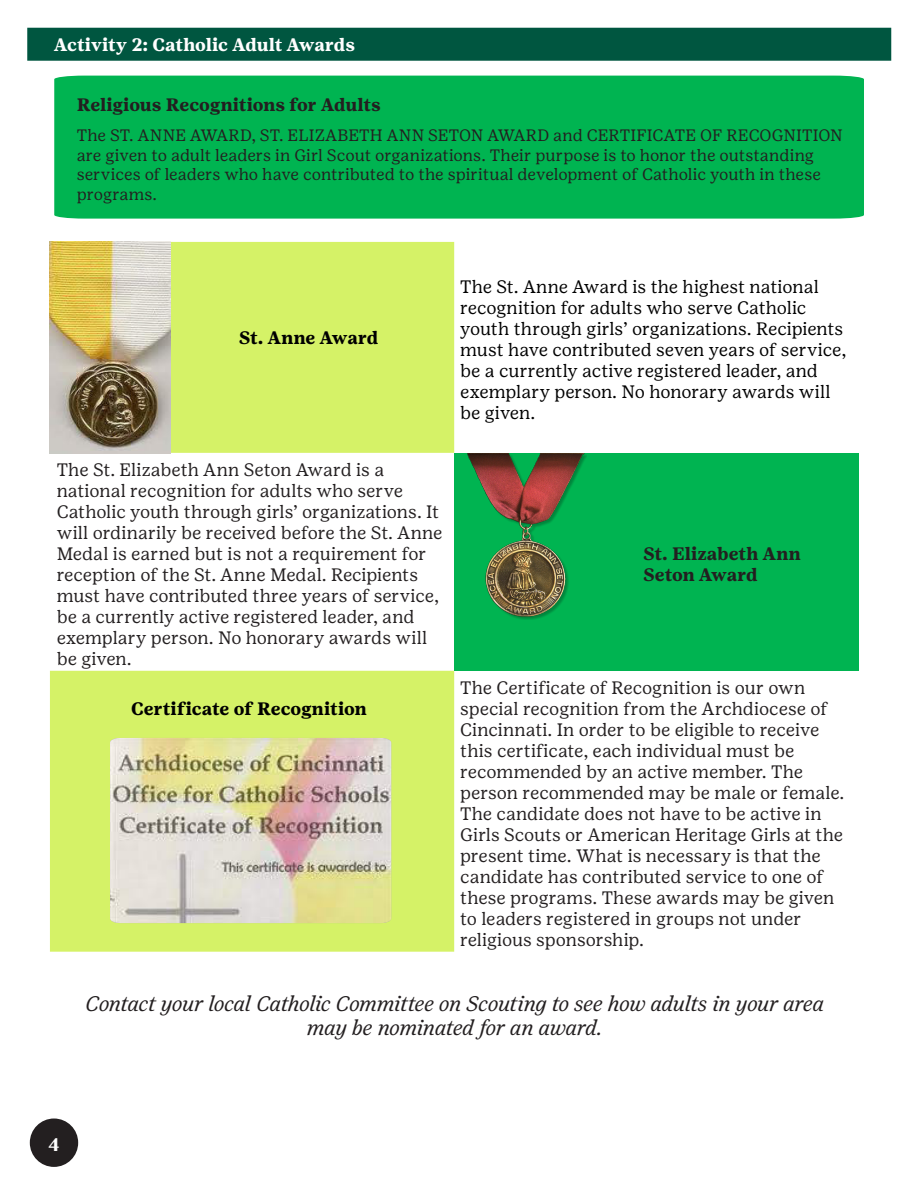
<style>
.page{position:relative;width:918px;height:1188px;background:#fff}
.page>*{position:absolute;margin:0;border:0;box-sizing:border-box;transform-origin:0 0}
.Call_Out_Numbers{font:italic 21px/24px "Girl Scout Text";letter-spacing:-.02em;color:#231f20;text-align:center}
.Call_Out_Numbers-2{font:18px/21px "Girl Scout Text";letter-spacing:-.005em;color:#231f20}
.t1{font:18px/21px "Girl Scout Text";letter-spacing:-.005em;color:#000}
.Call_Out_Numbers-3{font:700 18px/21px "Girl Scout Text";letter-spacing:-.005em;color:#231f20}
.Table_Text{font:700 18px "Girl Scout Text";letter-spacing:-.005em;color:#000}
.Subheader{font:700 18px "Girl Scout Text";letter-spacing:-.005em;color:#fff}
.Main_Header{font:700 18px "Girl Scout Text";color:#fff}
.t2{font:16.5px/19.5px "Girl Scout Text";color:#231f20}
</style>
<div class="page">
<svg style="left:50px;top:242px;width:404px;height:710px;fill:#d5f267"></svg>
<div style="left:454px;top:453px;width:404px;height:218px;background:#00b451"></div>
<div style="left:30px;top:1119px;width:48px;height:48px;background:#231f20;border-radius:50%"></div>
<div style="left:27px;top:28px;width:864px;height:33px;background:#005640"></div>
<div style="left:54px;top:76px;width:810px;height:143px;background:#00b451"></div>
<img style="left:49px;top:242px;width:122px;height:212px">
<img style="left:467px;top:454px;width:119px;height:165px">
<img style="left:110px;top:738px;width:281px;height:185px">
<p class="Subheader" style="left:54px;top:34px;width:302px">Activity 2: Catholic Adult Awards</p>
<p class="Call_Out_Numbers-3" style="left:77px;top:94px;width:306px">Religious Recognitions for Adults</p>
<p class="t2" style="left:77px;top:126px;width:768px">The ST. ANNE AWARD, ST. ELIZABETH ANN SETON AWARD and CERTIFICATE OF RECOGNITION are given to adult leaders in Girl Scout organizations. Their purpose is to honor the outstanding services of leaders who have contributed to the spiritual development of Catholic youth in these programs.</p>
<p class="Table_Text" style="left:239px;top:327px;width:141px">St. Anne Award</p>
<p class="Call_Out_Numbers-2" style="left:57px;top:459px;width:387px">The St. Elizabeth Ann Seton Award is a national recognition for adults who serve Catholic youth through girls’ organizations. It will ordinarily be received before the St. Anne Medal is earned but is not a requirement for reception of the St. Anne Medal. Recipients must have contributed three years of service, be a currently active registered leader, and exemplary person. No honorary awards will be given.</p>
<p class="Table_Text" style="left:131px;top:698px;width:237px">Certificate of Recognition</p>
<p class="t1" style="left:460px;top:276px;width:388px">The St. Anne Award is the highest national recognition for adults who serve Catholic youth through girls’ organizations. Recipients must have contributed seven years of service, be a currently active registered leader, and exemplary person. No honorary awards will be given.</p>
<p class="Call_Out_Numbers-3" style="left:643px;top:543px;width:159px">St. Elizabeth Ann<br>Seton Award</p>
<p class="Call_Out_Numbers-2" style="left:460px;top:677px;width:386px">The Certificate of Recognition is our own special recognition from the Archdiocese of Cincinnati. In order to be eligible to receive this certificate, each individual must be recommended by an active member. The person recommended may be male or female.<br>The candidate does not have to be active in Girls Scouts or American Heritage Girls at the present time. What is necessary is that the candidate has contributed service to one of these programs. These awards may be given to leaders registered in groups not under religious sponsorship.</p>
<p class="Call_Out_Numbers" style="left:86px;top:992px;width:740px">Contact your local Catholic Committee on Scouting to see how adults in your area may be nominated for an award.</p>
<p class="Main_Header" style="left:48px;top:1134px;width:13px">4</p>
</div>
